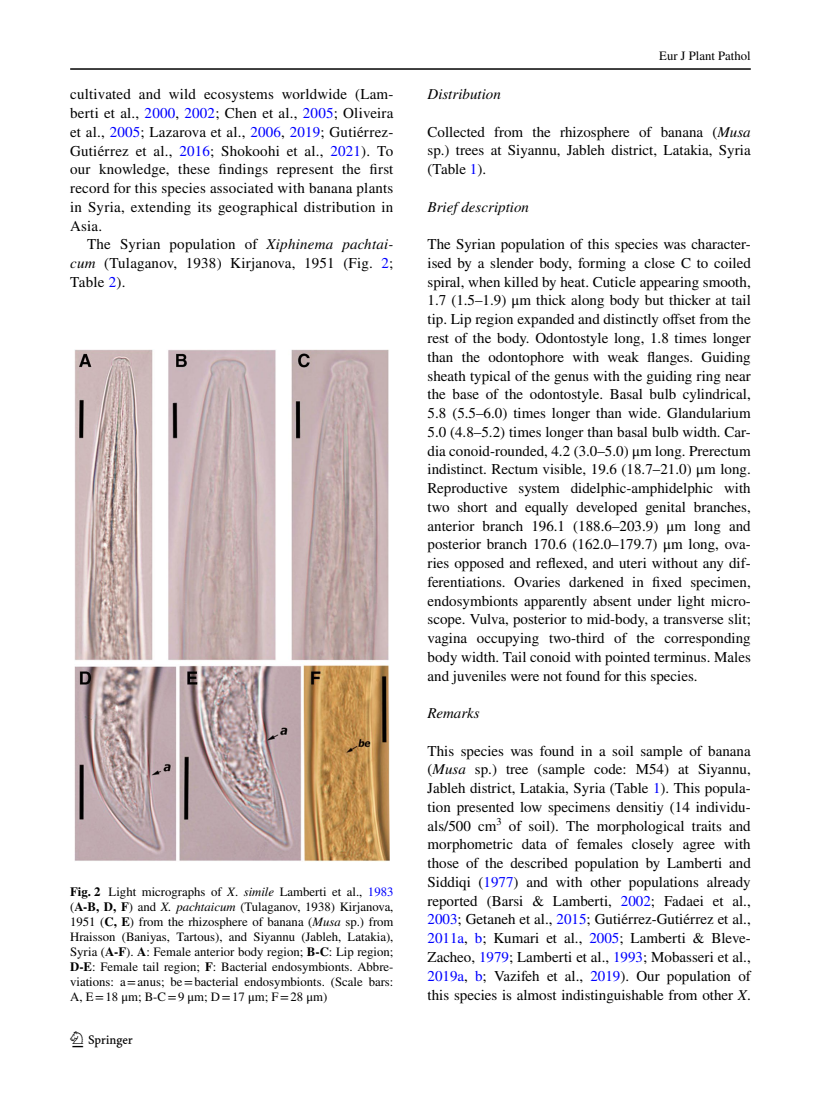
<style>
.page{position:relative;width:821px;height:1106px;background:#fff}
.page>*{position:absolute;margin:0;border:0;box-sizing:border-box;transform-origin:0 0}
.t1{font:22.5px "Springnew Regular 2";color:#000}
.t2{font:15px/18.8px "STIX";color:#000;text-align:justify}
.t3{font:italic 15px "STIX";color:#000}
.t4{font:12.75px/15px "STIX";color:#000;text-align:justify}
.s1{color:#00f}
.s2{font-style:italic}
.s3{font-weight:700}
</style>
<div class="page">
<hr style="left:70px;top:68px;width:680px;height:2px;background:#000">
<img style="left:74px;top:349px;width:315px;height:512px">
<p class="t2" style="left:70px;top:86px;width:325px">cultivated and wild ecosystems worldwide (Lam&shy;berti et al., <span class="s1">2000</span>, <span class="s1">2002</span>; Chen et al., <span class="s1">2005</span>; Oliveira et al., <span class="s1">2005</span>; Lazarova et al., <span class="s1">2006</span>, <span class="s1">2019</span>; Gutiérrez-Gutiérrez et al., <span class="s1">2016</span>; Shokoohi et al., <span class="s1">2021</span>). To our knowledge, these findings represent the first record for this species associated with banana plants in Syria, extending its geographical distribution in Asia.</p>
<p class="t2" style="left:70px;top:236px;width:325px;text-indent:17px">The Syrian population of <span class="s2">Xiphinema pachtai‑ cum</span> (Tulaganov, 1938) Kirjanova, 1951 (Fig. <span class="s1">2</span>; Table <span class="s1">2</span>).</p>
<p class="t4" style="left:70px;top:885px;width:325px"><span class="s3">Fig. 2</span> Light micrographs of <span class="s2">X</span>. <span class="s2">simile</span> Lamberti et al., <span class="s1">1983 </span>(<span class="s3">A-B, D, F</span>) and <span class="s2">X. pachtaicum</span> (Tulaganov, 1938) Kirjanova, 1951 (<span class="s3">C, E</span>) from the rhizosphere of banana (<span class="s2">Musa</span> sp.) from Hraisson (Baniyas, Tartous), and Siyannu (Jableh, Latakia), Syria (<span class="s3">A-F</span>). <span class="s3">A</span>: Female anterior body region; <span class="s3">B-C</span>: Lip region; <span class="s3">D-E</span>: Female tail region; <span class="s3">F</span>: Bacterial endosymbionts. Abbre&shy;viations: a=anus; be=bacterial endosymbionts. (Scale bars:<br>A, E=18 μm; B-C=9 μm; D=17 μm; F=28 μm)</p>
<h1 class="t1" style="left:72px;top:1031px;width:62px">1 3</h1>
<p class="t4" style="left:659px;top:49px;width:93px">Eur J Plant Pathol</p>
<p class="t3" style="left:427px;top:84px;width:75px">Distribution</p>
<p class="t2" style="left:427px;top:123px;width:325px">Collected from the rhizosphere of banana (<span class="s2">Musa </span>sp.) trees at Siyannu, Jableh district, Latakia, Syria (Table <span class="s1">1</span>).</p>
<p class="t3" style="left:427px;top:196px;width:103px">Brief description</p>
<p class="t2" style="left:427px;top:236px;width:325px">The Syrian population of this species was character&shy;ised by a slender body, forming a close C to coiled spiral, when killed by heat. Cuticle appearing smooth, 1.7 (1.5–1.9) μm thick along body but thicker at tail tip. Lip region expanded and distinctly offset from the rest of the body. Odontostyle long, 1.8 times longer than the odontophore with weak flanges. Guiding sheath typical of the genus with the guiding ring near the base of the odontostyle. Basal bulb cylindrical, 5.8 (5.5–6.0) times longer than wide. Glandularium 5.0 (4.8–5.2) times longer than basal bulb width. Car&shy;dia conoid-rounded, 4.2 (3.0–5.0) μm long. Prerectum indistinct. Rectum visible, 19.6 (18.7–21.0) μm long.<br>Reproductive system didelphic-amphidelphic with two short and equally developed genital branches, anterior branch 196.1 (188.6–203.9) μm long and posterior branch 170.6 (162.0–179.7) μm long, ova&shy;ries opposed and reflexed, and uteri without any dif&shy;ferentiations. Ovaries darkened in fixed specimen, endosymbionts apparently absent under light micro&shy;scope. Vulva, posterior to mid-body, a transverse slit; vagina occupying two-third of the corresponding body width. Tail conoid with pointed terminus. Males and juveniles were not found for this species.</p>
<p class="t3" style="left:427px;top:702px;width:54px">Remarks</p>
<p class="t2" style="left:427px;top:742px;width:325px">This species was found in a soil sample of banana (<span class="s2">Musa</span> sp.) tree (sample code: M54) at Siyannu, Jableh district, Latakia, Syria (Table <span class="s1">1</span>). This popula&shy;tion presented low specimens densitiy (14 individu&shy;als/500 cm<sup>3</sup> of soil). The morphological traits and morphometric data of females closely agree with those of the described population by Lamberti and Siddiqi (<span class="s1">1977</span>) and with other populations already reported (Barsi &amp; Lamberti, <span class="s1">2002</span>; Fadaei et al., <span class="s1">2003</span>; Getaneh et al., <span class="s1">2015</span>; Gutiérrez-Gutiérrez et al., <span class="s1">2011a</span>, <span class="s1">b</span>; Kumari et al., <span class="s1">2005</span>; Lamberti &amp; Bleve-Zacheo, <span class="s1">1979</span>; Lamberti et al., <span class="s1">1993</span>; Mobasseri et al., <span class="s1">2019a</span>, <span class="s1">b</span>; Vazifeh et al., <span class="s1">2019</span>). Our population of this species is almost indistinguishable from other <span class="s2">X</span>.</p>
</div>
